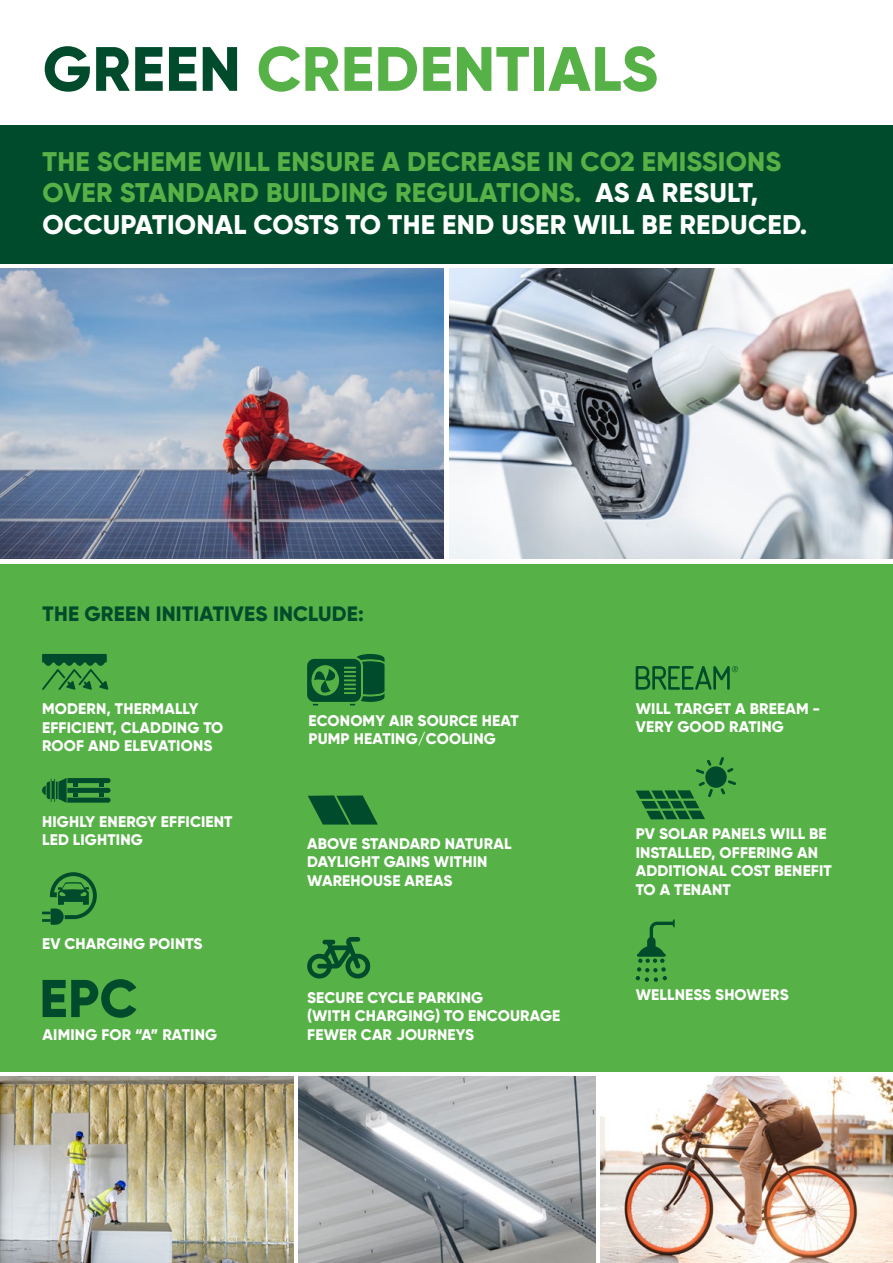
<style>
.page{position:relative;width:893px;height:1263px;background:#fff}
.page>*{position:absolute;margin:0;border:0;box-sizing:border-box;transform-origin:0 0}
.t1{font:800 62.55px "Gilroy";letter-spacing:.01em;color:#56b146}
.t2{font:800 27px/31.5px "Gilroy";letter-spacing:.01em;color:#56b146}
.t3{font:800 20.85px "Gilroy";letter-spacing:.01em;color:#004b2b}
.t4{font:800 15.45px/18.5px "Gilroy";letter-spacing:.01em;color:#fff}
.s1{color:#004b2b}
.s2{color:#fff}
</style>
<div class="page">
<div style="left:0;top:564px;width:893px;height:507px;background:#56b146"></div>
<div style="left:0;top:125px;width:893px;height:139px;background:#004b2b"></div>
<img style="left:0;top:1077px;width:293px;height:186px">
<img style="left:298px;top:1077px;width:297px;height:186px">
<img style="left:0;top:269px;width:444px;height:290px">
<img style="left:600px;top:1077px;width:293px;height:186px">
<img style="left:449px;top:269px;width:444px;height:290px">
<svg style="left:42px;top:872px;width:55px;height:53px"></svg>
<svg style="left:636px;top:666px;width:102px;height:24px"></svg>
<svg style="left:307px;top:937px;width:64px;height:42px"></svg>
<svg style="left:42px;top:654px;width:66px;height:36px"></svg>
<svg style="left:308px;top:795px;width:70px;height:29px"></svg>
<svg style="left:42px;top:778px;width:69px;height:25px"></svg>
<svg style="left:636px;top:919px;width:39px;height:63px"></svg>
<svg style="left:636px;top:757px;width:100px;height:62px"></svg>
<svg style="left:307px;top:654px;width:77px;height:51px"></svg>
<svg style="left:43px;top:979px;width:93px;height:39px"></svg>
<h1 class="t1" style="left:43px;top:30px;width:617px"><span class="s1">GREEN</span> CREDENTIALS</h1>
<h2 class="t2" style="left:43px;top:146px;width:766px">THE SCHEME WILL ENSURE A DECREASE IN CO2 EMISSIONS<br>OVER STANDARD BUILDING REGULATIONS. <span class="s2">AS A RESULT,<br>OCCUPATIONAL COSTS TO THE END USER WILL BE REDUCED.</span></h2>
<h3 class="t3" style="left:43px;top:601px;width:323px">THE GREEN INITIATIVES INCLUDE:</h3>
<p class="t4" style="left:42px;top:699px;width:183px">MODERN, THERMALLY<br>EFFICIENT, CLADDING TO<br>ROOF AND ELEVATIONS</p>
<p class="t4" style="left:42px;top:812px;width:192px">HIGHLY ENERGY EFFICIENT<br>LED LIGHTING</p>
<p class="t4" style="left:42px;top:934px;width:162px">EV CHARGING POINTS</p>
<p class="t4" style="left:43px;top:1025px;width:176px">AIMING FOR “A” RATING</p>
<p class="t4" style="left:308px;top:711px;width:212px">ECONOMY AIR SOURCE HEAT<br>PUMP HEATING/COOLING</p>
<p class="t4" style="left:307px;top:834px;width:206px">ABOVE STANDARD NATURAL<br>DAYLIGHT GAINS WITHIN<br>WAREHOUSE AREAS</p>
<p class="t4" style="left:307px;top:988px;width:255px">SECURE CYCLE PARKING<br>(WITH CHARGING) TO ENCOURAGE<br>FEWER CAR JOURNEYS</p>
<p class="t4" style="left:636px;top:699px;width:186px">WILL TARGET A BREEAM -<br>VERY GOOD RATING</p>
<p class="t4" style="left:636px;top:824px;width:198px">PV SOLAR PANELS WILL BE<br>INSTALLED, OFFERING AN<br>ADDITIONAL COST BENEFIT<br>TO A TENANT</p>
<p class="t4" style="left:636px;top:986px;width:154px">WELLNESS SHOWERS</p>
</div>
